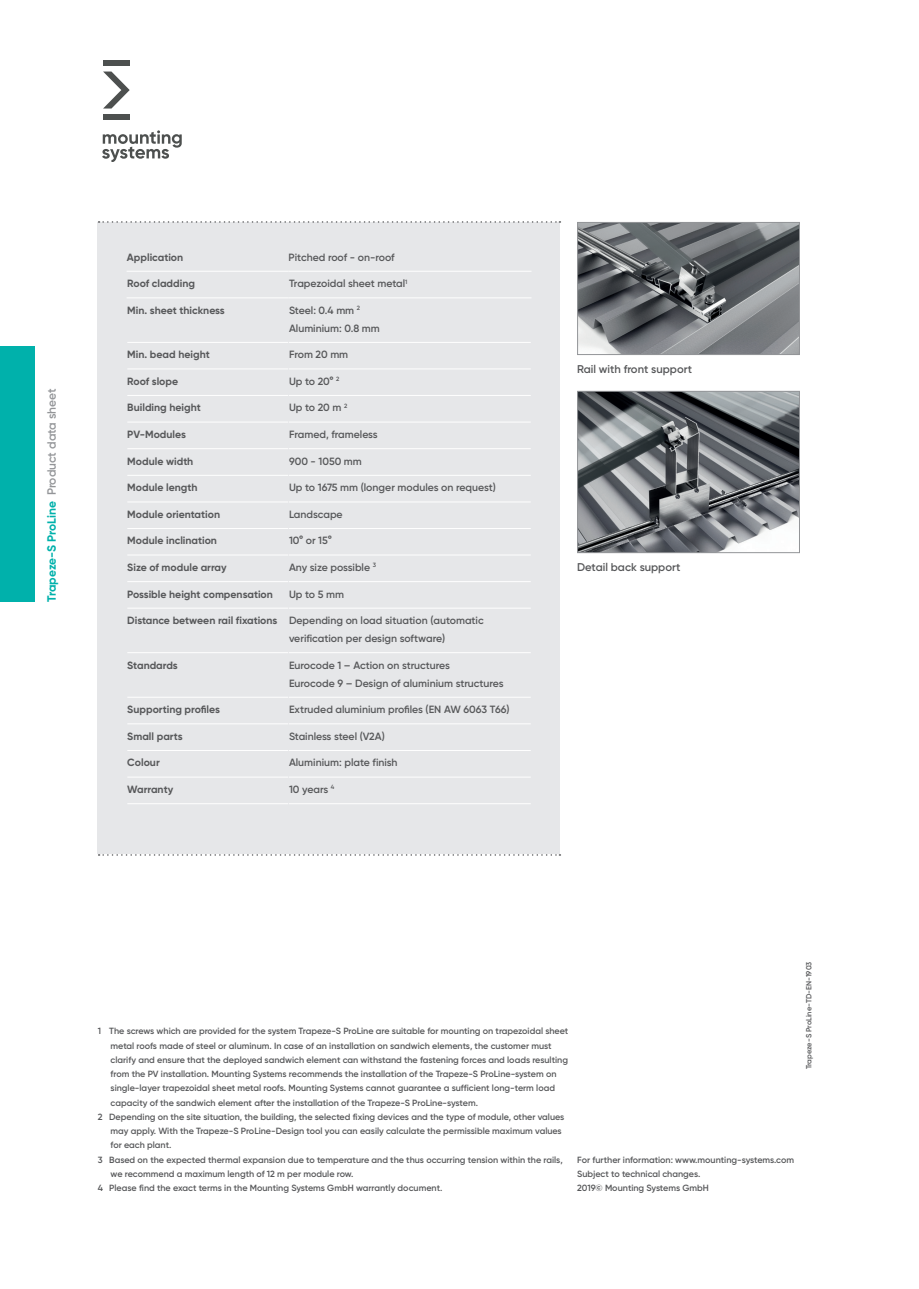
<style>
.page{position:relative;width:919px;height:1289px;background:#fff}
.page>*{position:absolute;margin:0;border:0;box-sizing:border-box;transform-origin:0 0}
.t1{font:700 12px "Gilroy";letter-spacing:-.005em;color:#00b1ab}
.t2{font:600 11.25px "Gilroy";color:#57585a}
.t3{font:600 10.5px/18px "Gilroy";color:#57585a}
.t4{font:700 10.5px "Gilroy";color:#57585a}
.t5{font:600 9px/14.2px "Gilroy";color:#57585a}
.t6{font:600 7.5px "Gilroy";color:#57585a}
.s1{font-weight:600;color:#939598}
.s2{font-weight:700}
</style>
<div class="page">
<div style="left:98px;top:222px;width:462px;height:632px;background:#e6e7e9"></div>
<svg style="left:99px;top:221px;width:461px;height:2px"></svg>
<svg style="left:99px;top:854px;width:461px;height:1px"></svg>
<div style="left:0;top:347px;width:34px;height:255px;background:#00b1ab"></div>
<svg style="left:102px;top:130px;width:80px;height:32px"></svg>
<svg style="left:103px;top:71px;width:27px;height:37px"></svg>
<div style="left:103px;top:114px;width:26px;height:6px;background:#4d504f"></div>
<div style="left:103px;top:60px;width:26px;height:6px;background:#4d504f"></div>
<hr style="left:127px;top:342px;width:161px;height:1px;background:#fff">
<hr style="left:289px;top:342px;width:241px;height:1px;background:#fff">
<hr style="left:127px;top:368px;width:161px;height:1px;background:#fff">
<hr style="left:289px;top:368px;width:241px;height:1px;background:#fff">
<hr style="left:127px;top:395px;width:161px;height:1px;background:#fff">
<hr style="left:289px;top:395px;width:241px;height:1px;background:#fff">
<hr style="left:127px;top:421px;width:161px;height:1px;background:#fff">
<hr style="left:289px;top:421px;width:241px;height:1px;background:#fff">
<hr style="left:127px;top:448px;width:161px;height:1px;background:#fff">
<hr style="left:289px;top:448px;width:241px;height:1px;background:#fff">
<hr style="left:127px;top:475px;width:161px;height:1px;background:#fff">
<hr style="left:289px;top:475px;width:241px;height:1px;background:#fff">
<hr style="left:127px;top:501px;width:161px;height:1px;background:#fff">
<hr style="left:289px;top:501px;width:241px;height:1px;background:#fff">
<hr style="left:127px;top:528px;width:161px;height:1px;background:#fff">
<hr style="left:289px;top:528px;width:241px;height:1px;background:#fff">
<hr style="left:127px;top:554px;width:161px;height:1px;background:#fff">
<hr style="left:289px;top:554px;width:241px;height:1px;background:#fff">
<hr style="left:127px;top:581px;width:161px;height:1px;background:#fff">
<hr style="left:289px;top:581px;width:241px;height:1px;background:#fff">
<hr style="left:127px;top:607px;width:161px;height:1px;background:#fff">
<hr style="left:289px;top:607px;width:241px;height:1px;background:#fff">
<hr style="left:127px;top:652px;width:161px;height:1px;background:#fff">
<hr style="left:289px;top:652px;width:241px;height:1px;background:#fff">
<hr style="left:127px;top:696px;width:161px;height:1px;background:#fff">
<hr style="left:289px;top:696px;width:241px;height:1px;background:#fff">
<hr style="left:127px;top:723px;width:161px;height:1px;background:#fff">
<hr style="left:289px;top:723px;width:241px;height:1px;background:#fff">
<hr style="left:127px;top:750px;width:161px;height:1px;background:#fff">
<hr style="left:289px;top:750px;width:241px;height:1px;background:#fff">
<hr style="left:127px;top:776px;width:161px;height:1px;background:#fff">
<hr style="left:289px;top:776px;width:241px;height:1px;background:#fff">
<hr style="left:127px;top:803px;width:161px;height:1px;background:#fff">
<hr style="left:289px;top:803px;width:241px;height:1px;background:#fff">
<hr style="left:126px;top:271px;width:162px;height:1px;background:#fff">
<hr style="left:288px;top:271px;width:243px;height:1px;background:#fff">
<hr style="left:126px;top:297px;width:162px;height:1px;background:#fff">
<hr style="left:288px;top:297px;width:243px;height:1px;background:#fff">
<img style="left:579px;top:224px;width:218px;height:129px">
<div style="left:577px;top:222px;width:222px;height:133px;border:1px solid #939598"></div>
<img style="left:579px;top:393px;width:218px;height:158px">
<div style="left:577px;top:391px;width:222px;height:162px;border:1px solid #939598"></div>
<h1 class="t1" style="left:44px;top:602px;width:215px;rotate:-90deg">Trapeze-S ProLine <span class="s1">Product data sheet</span></h1>
<p class="t4" style="left:127px;top:250px;width:58px">Application</p>
<p class="t3" style="left:288px;top:248px;width:107px">Pitched roof - on-roof</p>
<p class="t4" style="left:127px;top:277px;width:69px">Roof cladding</p>
<p class="t3" style="left:289px;top:274px;width:120px">Trapezoidal sheet metal<sup>1</sup></p>
<p class="t4" style="left:127px;top:303px;width:99px">Min. sheet thickness</p>
<p class="t3" style="left:289px;top:301px;width:92px">Steel: 0.4 mm <sup>2<br></sup>Aluminium: 0.8 mm</p>
<p class="t4" style="left:127px;top:348px;width:84px">Min. bead height</p>
<p class="t3" style="left:289px;top:345px;width:61px">From 20 mm</p>
<p class="t4" style="left:127px;top:374px;width:52px">Roof slope</p>
<p class="t3" style="left:289px;top:372px;width:52px">Up to 20° <sup>2</sup></p>
<p class="t4" style="left:127px;top:401px;width:75px">Building height</p>
<p class="t3" style="left:289px;top:398px;width:60px">Up to 20 m <sup>2</sup></p>
<p class="t4" style="left:127px;top:428px;width:60px">PV-Modules</p>
<p class="t3" style="left:289px;top:425px;width:90px">Framed, frameless</p>
<p class="t4" style="left:127px;top:454px;width:68px">Module width</p>
<p class="t3" style="left:289px;top:452px;width:74px">900 - 1050 mm</p>
<p class="t4" style="left:127px;top:481px;width:72px">Module length</p>
<p class="t3" style="left:289px;top:478px;width:208px">Up to 1675 mm (longer modules on request)</p>
<p class="t4" style="left:127px;top:507px;width:94px">Module orientation</p>
<p class="t3" style="left:289px;top:505px;width:55px">Landscape</p>
<p class="t4" style="left:127px;top:534px;width:91px">Module inclination</p>
<p class="t3" style="left:289px;top:531px;width:44px">10° or 15°</p>
<p class="t4" style="left:127px;top:560px;width:101px">Size of module array</p>
<p class="t3" style="left:289px;top:558px;width:89px">Any size possible <sup>3</sup></p>
<p class="t4" style="left:127px;top:587px;width:147px">Possible height compensation</p>
<p class="t3" style="left:289px;top:584px;width:56px">Up to 5 mm</p>
<p class="t3" style="left:289px;top:611px;width:196px;text-indent:-162px"><span class="s2">Distance between rail fixations</span> Depending on load situation (automatic verification per design software)</p>
<p class="t4" style="left:127px;top:658px;width:52px">Standards</p>
<p class="t3" style="left:289px;top:655px;width:216px">Eurocode 1 – Action on structures<br>Eurocode 9 – Design of aluminium structures</p>
<p class="t4" style="left:127px;top:703px;width:94px">Supporting profiles</p>
<p class="t3" style="left:289px;top:700px;width:222px">Extruded aluminium profiles (EN AW 6063 T66)</p>
<p class="t4" style="left:127px;top:729px;width:57px">Small parts</p>
<p class="t3" style="left:289px;top:727px;width:97px">Stainless steel (V2A)</p>
<p class="t4" style="left:127px;top:756px;width:34px">Colour</p>
<p class="t3" style="left:289px;top:753px;width:110px">Aluminium: plate finish</p>
<p class="t4" style="left:127px;top:782px;width:47px">Warranty</p>
<p class="t3" style="left:289px;top:780px;width:47px">10 years <sup>4</sup></p>
<p class="t2" style="left:577px;top:362px;width:116px">Rail with front support</p>
<p class="t2" style="left:577px;top:560px;width:105px">Detail back support</p>
<p class="t5" style="left:98px;top:1023px;width:472px">1 The screws which are provided for the system Trapeze-S ProLine are suitable for mounting on trapezoidal sheet</p>
<p class="t5" style="left:111px;top:1038px;width:442px">metal roofs made of steel or aluminum. In case of an installation on sandwich elements, the customer must</p>
<p class="t5" style="left:111px;top:1052px;width:459px">clarify and ensure that the deployed sandwich element can withstand the fastening forces and loads resulting</p>
<p class="t5" style="left:111px;top:1066px;width:447px">from the PV installation. Mounting Systems recommends the installation of the Trapeze-S ProLine-system on</p>
<p class="t5" style="left:111px;top:1080px;width:446px">single-layer trapezoidal sheet metal roofs. Mounting Systems cannot guarantee a sufficient long-term load</p>
<p class="t5" style="left:111px;top:1095px;width:369px">capacity of the sandwich element after the installation of the Trapeze-S ProLine-system.</p>
<p class="t5" style="left:98px;top:1109px;width:468px">2 Depending on the site situation, the building, the selected fixing devices and the type of module, other values</p>
<p class="t5" style="left:111px;top:1123px;width:452px">may apply. With the Trapeze-S ProLine-Design tool you can easily calculate the permissible maximum values</p>
<p class="t5" style="left:111px;top:1137px;width:62px">for each plant.</p>
<p class="t5" style="left:98px;top:1152px;width:466px">3 Based on the expected thermal expansion due to temperature and the thus occurring tension within the rails,</p>
<p class="t5" style="left:111px;top:1166px;width:244px">we recommend a maximum length of 12 m per module row.</p>
<p class="t5" style="left:98px;top:1180px;width:346px">4 Please find the exact terms in the Mounting Systems GmbH warrantly document.</p>
<p class="t5" style="left:577px;top:1152px;width:218px">For further information: www.mounting-systems.com<br>Subject to technical changes.<br>2019© Mounting Systems GmbH</p>
<p class="t6" style="left:804px;top:1069px;width:109px;rotate:-90deg">Trapeze-S ProLine-TD-EN-1903</p>
</div>
